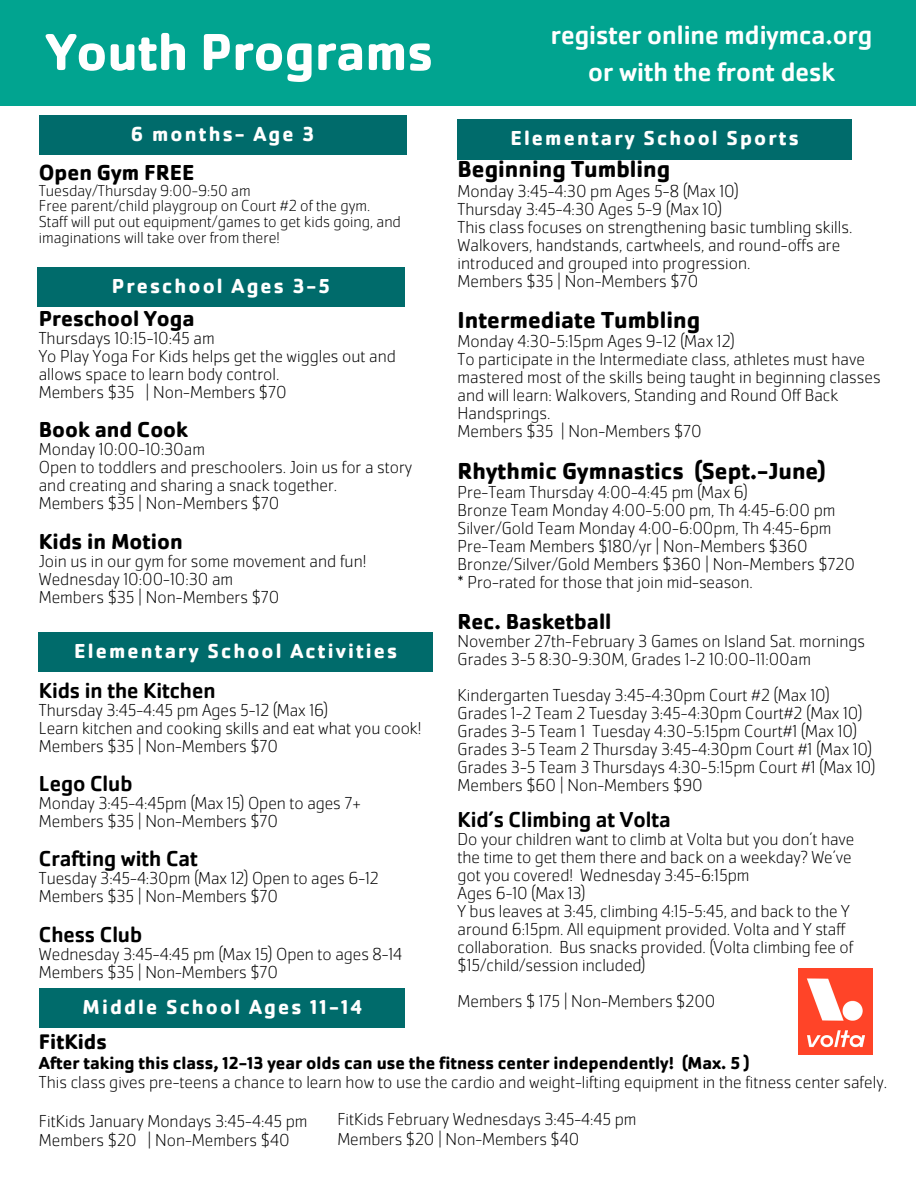
<style>
.page{position:relative;width:918px;height:1188px;background:#fff}
.page>*{position:absolute;margin:0;border:0;box-sizing:border-box;transform-origin:0 0}
.t1{font:700 54px "Cachet Pro";color:#fff}
.t2{font:500 27px "Cachet Pro";color:#fff}
.t3{font:700 24px "Cachet Pro";color:#000}
.t4{font:500 22.5px "Cachet Pro";letter-spacing:-.005em;color:#000}
.t5{font:700 22.5px "Cachet Pro";color:#000}
.t6{font:700 21.9px "Cachet Pro";color:#000}
.t7{font:700 21px "Cachet Pro";letter-spacing:.1em;color:#fff}
.t8{font:200 18px/18px "Cachet Pro";color:#000}
.t9{font:700 18px "Cachet Pro";color:#000}
.t10{font:200 16.5px/15.8px "Cachet Pro";color:#000}
</style>
<div class="page">
<div style="left:0;top:0;width:915px;height:105px;background:#01a490"></div>
<div style="left:39px;top:115px;width:367px;height:40px;background:#006b6b"></div>
<div style="left:37px;top:267px;width:368px;height:39px;background:#006b6b"></div>
<div style="left:39px;top:632px;width:394px;height:39px;background:#006b6b"></div>
<div style="left:39px;top:988px;width:366px;height:40px;background:#006b6b"></div>
<div style="left:458px;top:119px;width:394px;height:41px;background:#006b6b"></div>
<img style="left:799px;top:968px;width:74px;height:87px">
<p class="t1" style="left:46px;top:18px;width:389px">Youth Programs</p>
<p class="t2" style="left:551px;top:17px;width:323px">register online mdiymca.org</p>
<p class="t2" style="left:588px;top:54px;width:248px">or with the front desk</p>
<p class="t7" style="left:131px;top:121px;width:185px">6 months- Age 3</p>
<p class="t5" style="left:39px;top:158px;width:157px">Open Gym FREE</p>
<p class="t10" style="left:39px;top:182px;width:213px">Tuesday/Thursday 9:00-9:50 am</p>
<p class="t10" style="left:39px;top:198px;width:333px">Free parent/child playgroup on Court #2 of the gym.</p>
<p class="t10" style="left:39px;top:214px;width:364px">Staff will put out equipment/games to get kids going, and imaginations will take over from there!</p>
<p class="t7" style="left:510px;top:124px;width:290px">Elementary School Sports</p>
<p class="t3" style="left:458px;top:154px;width:214px">Beginning Tumbling</p>
<p class="t8" style="left:458px;top:182px;width:283px">Monday 3:45-4:30 pm Ages 5-8 (Max 10)</p>
<p class="t8" style="left:458px;top:200px;width:266px">Thursday 3:45-4:30 Ages 5-9 (Max 10)</p>
<p class="t8" style="left:458px;top:218px;width:396px">This class focuses on strengthening basic tumbling skills.<br>Walkovers, handstands, cartwheels, and round-offs are introduced and grouped into progression.</p>
<p class="t8" style="left:458px;top:272px;width:242px">Members $35 | Non-Members $70</p>
<p class="t3" style="left:458px;top:305px;width:244px">Intermediate Tumbling</p>
<p class="t8" style="left:458px;top:332px;width:279px">Monday 4:30-5:15pm Ages 9-12 (Max 12)</p>
<p class="t8" style="left:458px;top:350px;width:425px">To participate in the Intermediate class, athletes must have mastered most of the skills being taught in beginning classes and will learn: Walkovers, Standing and Round Off Back Handsprings.</p>
<p class="t8" style="left:458px;top:422px;width:246px">Members $35 | Non-Members $70</p>
<p class="t3" style="left:458px;top:456px;width:370px">Rhythmic Gymnastics (Sept.-June)</p>
<p class="t8" style="left:458px;top:483px;width:292px">Pre-Team Thursday 4:00-4:45 pm (Max 6)</p>
<p class="t8" style="left:458px;top:501px;width:379px">Bronze Team Monday 4:00-5:00 pm, Th 4:45-6:00 pm</p>
<p class="t8" style="left:458px;top:519px;width:376px">Silver/Gold Team Monday 4:00-6:00pm, Th 4:45-6pm</p>
<p class="t8" style="left:458px;top:537px;width:352px">Pre-Team Members $180/yr | Non-Members $360</p>
<p class="t8" style="left:458px;top:555px;width:399px">Bronze/Silver/Gold Members $360 | Non-Members $720</p>
<p class="t8" style="left:458px;top:573px;width:297px">* Pro-rated for those that join mid-season.</p>
<p class="t5" style="left:458px;top:607px;width:155px">Rec. Basketball</p>
<p class="t8" style="left:458px;top:632px;width:409px">November 27th-February 3 Games on Island Sat. mornings</p>
<p class="t8" style="left:458px;top:650px;width:355px">Grades 3-5 8:30-9:30M, Grades 1-2 10:00-11:00am</p>
<p class="t8" style="left:458px;top:686px;width:374px">Kindergarten Tuesday 3:45-4:30pm Court #2 (Max 10)</p>
<p class="t8" style="left:458px;top:704px;width:406px">Grades 1-2 Team 2 Tuesday 3:45-4:30pm Court#2 (Max 10)</p>
<p class="t8" style="left:458px;top:722px;width:401px">Grades 3-5 Team 1 Tuesday 4:30-5:15pm Court#1 (Max 10)</p>
<p class="t8" style="left:458px;top:740px;width:416px">Grades 3-5 Team 2 Thursday 3:45-4:30pm Court #1 (Max 10)</p>
<p class="t8" style="left:458px;top:758px;width:419px">Grades 3-5 Team 3 Thursdays 4:30-5:15pm Court #1 (Max 10)</p>
<p class="t8" style="left:458px;top:776px;width:247px">Members $60 | Non-Members $90</p>
<p class="t7" style="left:112px;top:272px;width:220px">Preschool Ages 3-5</p>
<p class="t5" style="left:39px;top:304px;width:157px">Preschool Yoga</p>
<p class="t8" style="left:39px;top:329px;width:177px">Thursdays 10:15-10:45 am</p>
<p class="t8" style="left:39px;top:347px;width:359px">Yo Play Yoga For Kids helps get the wiggles out and allows space to learn body control.</p>
<p class="t8" style="left:39px;top:383px;width:249px">Members $35 | Non-Members $70</p>
<p class="t5" style="left:39px;top:416px;width:151px">Book and Cook</p>
<p class="t8" style="left:39px;top:440px;width:168px">Monday 10:00-10:30am</p>
<p class="t8" style="left:39px;top:458px;width:375px">Open to toddlers and preschoolers. Join us for a story and creating and sharing a snack together.</p>
<p class="t8" style="left:39px;top:494px;width:242px">Members $35 | Non-Members $70</p>
<p class="t5" style="left:39px;top:527px;width:145px">Kids in Motion</p>
<p class="t8" style="left:39px;top:552px;width:329px">Join us in our gym for some movement and fun!</p>
<p class="t8" style="left:39px;top:570px;width:196px">Wednesday 10:00-10:30 am</p>
<p class="t8" style="left:39px;top:588px;width:242px">Members $35 | Non-Members $70</p>
<p class="t7" style="left:74px;top:637px;width:324px">Elementary School Activities</p>
<p class="t4" style="left:39px;top:676px;width:178px">Kids in the Kitchen</p>
<p class="t8" style="left:39px;top:700px;width:291px">Thursday 3:45-4:45 pm Ages 5-12 (Max 16)</p>
<p class="t8" style="left:39px;top:718px;width:384px">Learn kitchen and cooking skills and eat what you cook!</p>
<p class="t8" style="left:39px;top:736px;width:241px">Members $35 | Non-Members $70</p>
<p class="t4" style="left:39px;top:769px;width:95px">Lego Club</p>
<p class="t8" style="left:39px;top:794px;width:323px">Monday 3:45-4:45pm (Max 15) Open to ages 7+</p>
<p class="t8" style="left:39px;top:812px;width:241px">Members $35 | Non-Members $70</p>
<p class="t4" style="left:39px;top:844px;width:160px">Crafting with Cat</p>
<p class="t8" style="left:39px;top:869px;width:341px">Tuesday 3:45-4:30pm (Max 12) Open to ages 6-12</p>
<p class="t8" style="left:39px;top:887px;width:241px">Members $35 | Non-Members $70</p>
<p class="t4" style="left:39px;top:920px;width:105px">Chess Club</p>
<p class="t8" style="left:39px;top:945px;width:365px">Wednesday 3:45-4:45 pm (Max 15) Open to ages 8-14</p>
<p class="t8" style="left:39px;top:963px;width:241px">Members $35 | Non-Members $70</p>
<p class="t4" style="left:458px;top:805px;width:215px">Kid’s Climbing at Volta</p>
<p class="t8" style="left:458px;top:830px;width:398px">Do your children want to climb at Volta but you don’t have the time to get them there and back on a weekday? We’ve got you covered! Wednesday 3:45-6:15pm</p>
<p class="t8" style="left:458px;top:884px;width:130px">Ages 6-10 (Max 13)</p>
<p class="t8" style="left:458px;top:902px;width:397px">Y bus leaves at 3:45, climbing 4:15-5:45, and back to the Y around 6:15pm. All equipment provided. Volta and Y staff collaboration. Bus snacks provided. (Volta climbing fee of $15/child/session included)</p>
<p class="t8" style="left:458px;top:992px;width:259px">Members $ 175 | Non-Members $200</p>
<p class="t7" style="left:83px;top:994px;width:281px">Middle School Ages 11-14</p>
<p class="t6" style="left:39px;top:1028px;width:69px">FitKids</p>
<p class="t9" style="left:39px;top:1052px;width:712px">After taking this class, 12-13 year olds can use the fitness center independently! (Max. 5 )</p>
<p class="t8" style="left:39px;top:1073px;width:850px">This class gives pre-teens a chance to learn how to use the cardio and weight-lifting equipment in the fitness center safely.</p>
<p class="t8" style="left:39px;top:1111px;width:270px">FitKids January Mondays 3:45-4:45 pm</p>
<p class="t8" style="left:39px;top:1131px;width:252px">Members $20 | Non-Members $40</p>
<p class="t8" style="left:337px;top:1110px;width:301px">FitKids February Wednesdays 3:45-4:45 pm</p>
<p class="t8" style="left:337px;top:1130px;width:243px">Members $20 | Non-Members $40</p>
</div>
